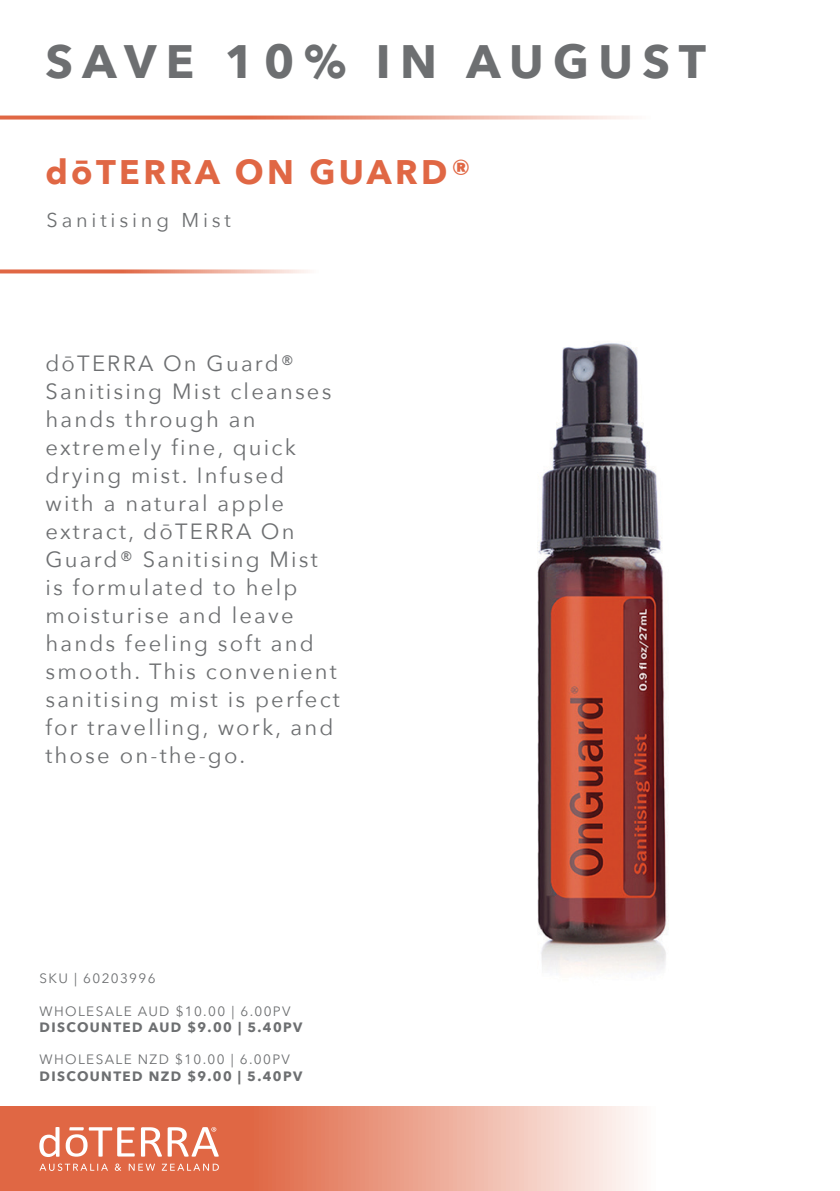
<style>
.page{position:relative;width:840px;height:1191px;background:#fff}
.page>*{position:absolute;margin:0;border:0;box-sizing:border-box;transform-origin:0 0}
.t1{font:700 46.8px "Avenir Next";letter-spacing:.2em;color:#6d6f71}
.t2{font:700 34px "Avenir Next";letter-spacing:.1em;color:#e06744}
.t3{font:22px/28px "Avenir Next";letter-spacing:.1em;color:#6d6f71}
.t4{font:20px "Avenir Next";letter-spacing:.19em;color:#6d6f71}
.t5{font:13.6px "Avenir Next";letter-spacing:.1em;color:#6d6f71}
.t6{font:700 13.6px "Avenir Next";letter-spacing:.1em;color:#6d6f71}
</style>
<div class="page">
<svg style="left:0;top:1106px;width:638px;height:85px;background:#e99880"></svg>
<svg style="left:39px;top:1163px;width:180px;height:7px"></svg>
<svg style="left:66px;top:1127px;width:69px;height:29px"></svg>
<svg style="left:39px;top:1127px;width:20px;height:30px"></svg>
<svg style="left:141px;top:1127px;width:77px;height:29px"></svg>
<svg style="left:0;top:269px;width:310px;height:4px"></svg>
<svg style="left:0;top:115px;width:633px;height:4px;background:#eba08b"></svg>
<img style="left:537px;top:343px;width:130px;height:631px">
<h1 class="t1" style="left:45px;top:21px;width:661px">SAVE 10% IN AUGUST</h1>
<h2 class="t2" style="left:45px;top:142px;width:427px">dōTERRA ON GUARD®</h2>
<p class="t4" style="left:47px;top:203px;width:186px">Sanitising Mist</p>
<p class="t3" style="left:45px;top:348px;width:296px">dōTERRA On Guard®<br>Sanitising Mist cleanses hands through an extremely fine, quick drying mist. Infused<br>with a natural apple extract, dōTERRA On<br>Guard® Sanitising Mist is formulated to help moisturise and leave hands feeling soft and smooth. This convenient sanitising mist is perfect for travelling, work, and those on-the-go.</p>
<p class="t5" style="left:40px;top:967px;width:117px">SKU | 60203996</p>
<p class="t5" style="left:40px;top:999px;width:252px">WHOLESALE AUD $10.00 | 6.00PV</p>
<p class="t6" style="left:40px;top:1015px;width:264px">DISCOUNTED AUD $9.00 | 5.40PV</p>
<p class="t5" style="left:40px;top:1048px;width:252px">WHOLESALE NZD $10.00 | 6.00PV</p>
<p class="t6" style="left:40px;top:1064px;width:264px">DISCOUNTED NZD $9.00 | 5.40PV</p>
</div>
